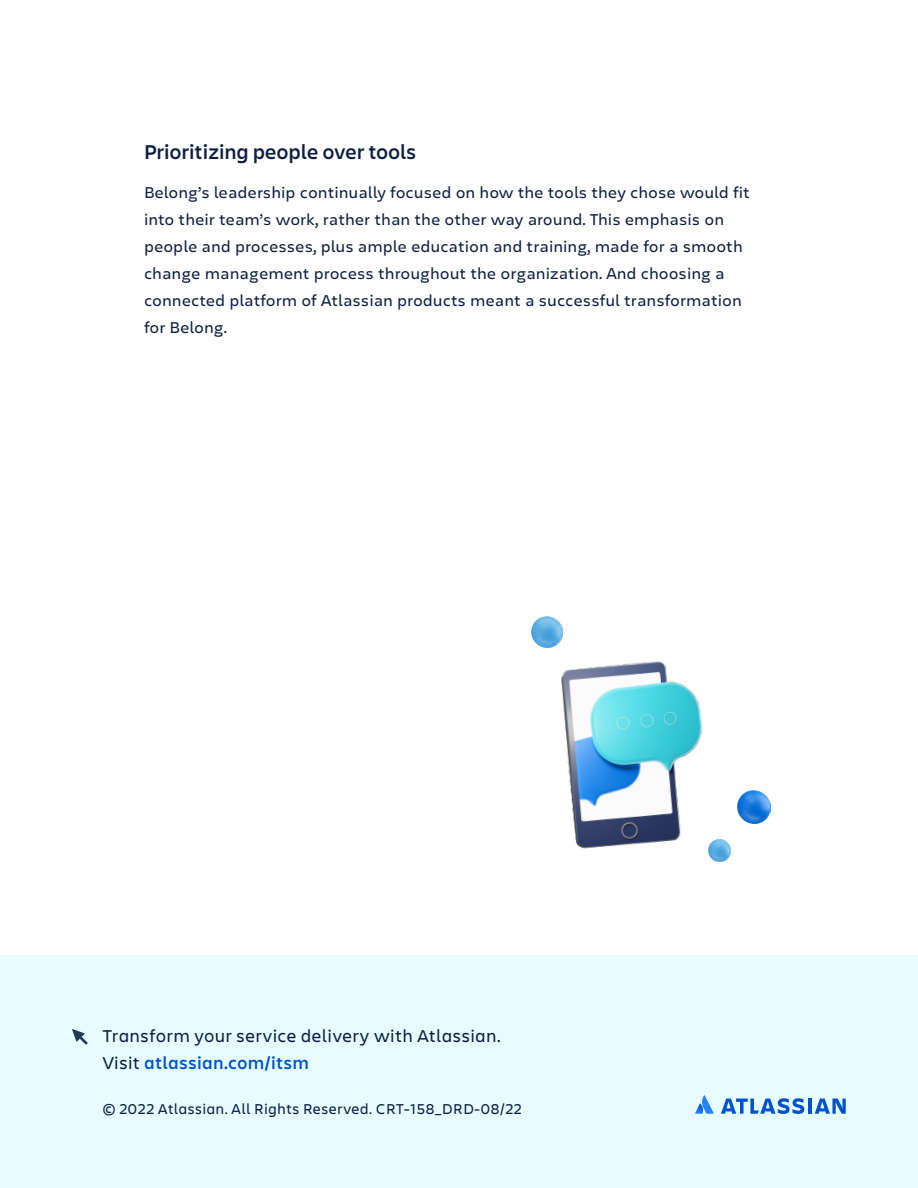
<style>
.page{position:relative;width:918px;height:1188px;background:#fff}
.page>*{position:absolute;margin:0;border:0;box-sizing:border-box;transform-origin:0 0}
.t1{font:600 21px "Charlie Display";letter-spacing:.025em;color:#0c1f41}
.t2{font:18px/27px "Charlie Display";letter-spacing:.05em;color:#0c1f41}
.t3{font:16.5px/27px "Charlie Text";color:#0c1f41}
.t4{font:15px "Charlie Display";letter-spacing:.05em;color:#0c1f41}
.s1{font-weight:600;color:#0052cc}
</style>
<div class="page">
<div style="left:0;top:955px;width:918px;height:233px;background:#e6fcff"></div>
<svg style="left:695px;top:1095px;width:19px;height:19px"></svg>
<hr style="left:808px;top:1099px;width:4px;height:15px;background:#0052cc">
<svg style="left:721px;top:1098px;width:83px;height:16px"></svg>
<svg style="left:815px;top:1099px;width:31px;height:15px"></svg>
<svg style="left:72px;top:1029px;width:16px;height:16px"></svg>
<img style="left:561px;top:660px;width:148px;height:190px">
<img style="left:531px;top:616px;width:32px;height:32px">
<img style="left:709px;top:839px;width:22px;height:22px">
<img style="left:738px;top:791px;width:32px;height:32px">
<p class="t1" style="left:144px;top:137px;width:274px">Prioritizing people over tools</p>
<p class="t3" style="left:144px;top:178px;width:607px">Belong’s leadership continually focused on how the tools they chose would fit into their team’s work, rather than the other way around. This emphasis on people and processes, plus ample education and training, made for a smooth change management process throughout the organization. And choosing a connected platform of Atlassian products meant a successful transformation for Belong.</p>
<p class="t2" style="left:103px;top:1021px;width:399px">Transform your service delivery with Atlassian.<br>Visit <span class="s1">atlassian.com/itsm</span></p>
<p class="t4" style="left:103px;top:1098px;width:421px">© 2022 Atlassian. All Rights Reserved. CRT-158_DRD-08/22</p>
</div>
